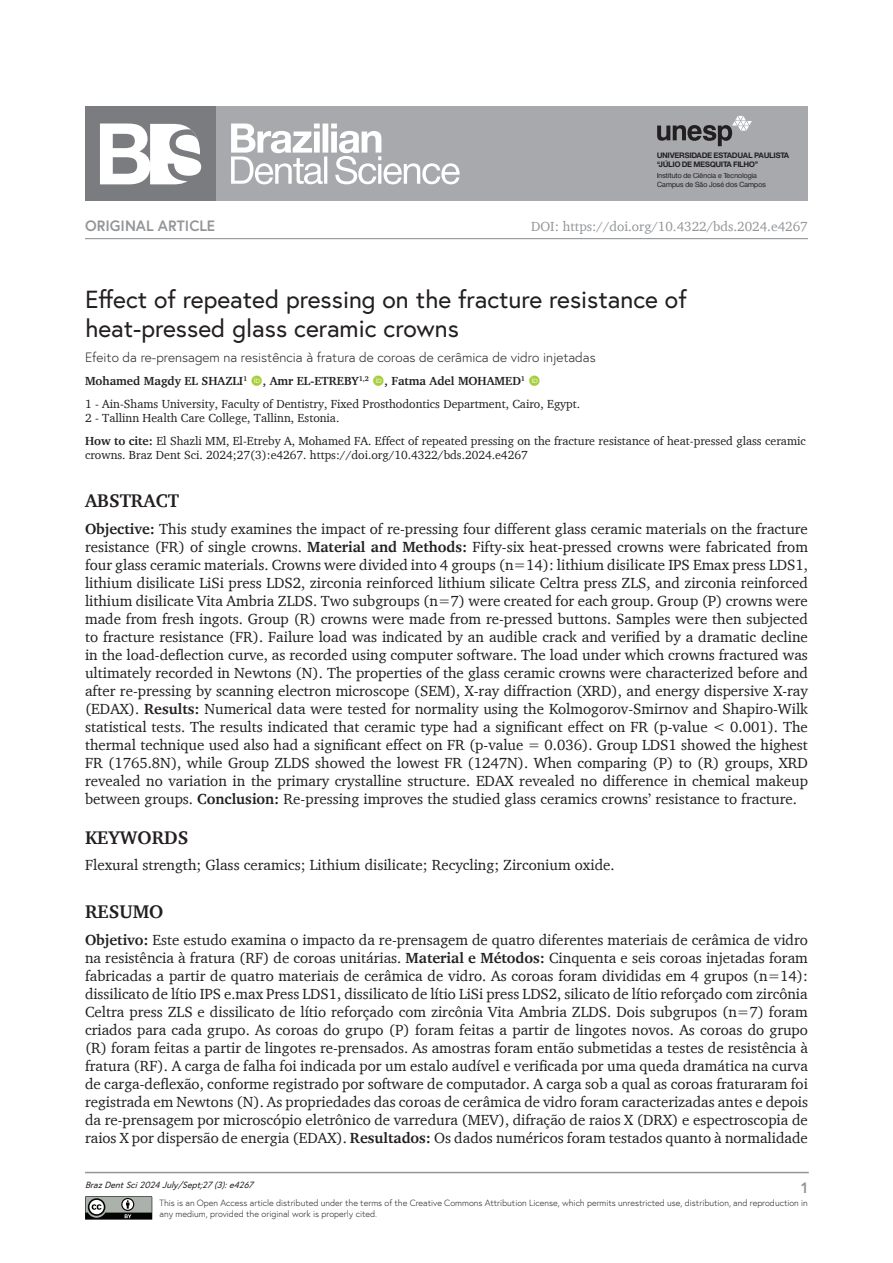
<style>
.page{position:relative;width:893px;height:1263px;background:#fff}
.page>*{position:absolute;margin:0;border:0;box-sizing:border-box;transform-origin:0 0}
.ArticleTitle{font:24.75px/29.7px "Europa";color:#231f20}
.AbstractTitle{font:700 18.75px "Charter";color:#231f20}
.KeywordsTitle{font:700 18.75px "Charter";color:#231f20}
.AbstractTitle-Trans1{font:700 18.75px "Charter";color:#231f20}
.Abstract{font:15px/18px "Charter";color:#231f20;text-align:justify}
.Abstract-Trans1{font:15px/18px "Charter";color:#231f20;text-align:justify}
.Keywords{font:15px "Charter";color:#231f20}
.t1{font:700 15px "Europa";color:#939598}
.ArticleTitle-Trans1{font:300 13.5px "Europa";color:#231f20}
.t2{font:13.5px "Charter";color:#939598}
.HowToCite{font:12px/14.4px "Charter";color:#231f20}
.Affiliations{font:12px "Charter";color:#231f20}
.Authors{font:700 12px "Charter";color:#231f20}
.t3{font:300 9px/10.8px "Europa";color:#231f20}
.t4{font:italic 9px "Europa";color:#231f20}
.t5{font:700 7.35px/8.7px "Sh Europa Nr 2";letter-spacing:.025em;color:#231f20}
.t6{font:6.9px/8.2px "Sh Europa Nr 2";letter-spacing:.025em;color:#231f20}
.s1{font-weight:700}
</style>
<div class="page">
<div style="left:85px;top:106px;width:723px;height:95px;background:#a8a9ad"></div>
<svg style="left:657px;top:116px;width:95px;height:30px"></svg>
<svg style="left:231px;top:124px;width:229px;height:60px"></svg>
<div style="left:85px;top:106px;width:131px;height:95px;background:#7a7c7f"></div>
<svg style="left:100px;top:124px;width:102px;height:60px"></svg>
<hr style="left:85px;top:238px;width:723px;height:1px;background:#939598">
<hr style="left:85px;top:1172px;width:724px;height:1px;background:#939598">
<svg style="left:85px;top:1196px;width:68px;height:24px;background:#787c78"></svg>
<p class="t5" style="left:657px;top:151px;width:134px">UNIVERSIDADE ESTADUAL PAULISTA “JÚLIO DE MESQUITA FILHO”</p>
<p class="t6" style="left:657px;top:172px;width:110px">Instituto de Ciência e Tecnologia<br>Campus de São José dos Campos</p>
<p class="t1" style="left:85px;top:215px;width:132px">ORIGINAL ARTICLE</p>
<p class="t2" style="left:531px;top:218px;width:278px">DOI: https://doi.org/10.4322/bds.2024.e4267</p>
<p class="ArticleTitle" style="left:85px;top:284px;width:603px">Effect of repeated pressing on the fracture resistance of heat-pressed glass ceramic crowns</p>
<p class="ArticleTitle-Trans1" style="left:85px;top:349px;width:512px">Efeito da re-prensagem na resistência à fratura de coroas de cerâmica de vidro injetadas</p>
<p class="Authors" style="left:85px;top:373px;width:164px">Mohamed Magdy EL SHAZLI<sup>1</sup></p>
<p class="Authors" style="left:263px;top:373px;width:108px">, Amr EL-ETREBY<sup>1,2</sup></p>
<p class="Authors" style="left:384px;top:373px;width:142px">, Fatma Adel MOHAMED<sup>1</sup></p>
<p class="Affiliations" style="left:85px;top:396px;width:497px">1 - Ain-Shams University, Faculty of Dentistry, Fixed Prosthodontics Department, Cairo, Egypt.</p>
<p class="Affiliations" style="left:85px;top:411px;width:256px">2 - Tallinn Health Care College, Tallinn, Estonia.</p>
<p class="HowToCite" style="left:85px;top:433px;width:722px"><span class="s1">How to cite:</span> El Shazli MM, El-Etreby A, Mohamed FA. Effect of repeated pressing on the fracture resistance of heat-pressed glass ceramic crowns. Braz Dent Sci. 2024;27(3):e4267. https://doi.org/10.4322/bds.2024.e4267</p>
<p class="AbstractTitle" style="left:85px;top:489px;width:95px">ABSTRACT</p>
<p class="Abstract" style="left:85px;top:519px;width:724px"><span class="s1">Objective:</span> This study examines the impact of re-pressing four different glass ceramic materials on the fracture resistance (FR) of single crowns. <span class="s1">Material and Methods:</span> Fifty-six heat-pressed crowns were fabricated from four glass ceramic materials. Crowns were divided into 4 groups (n=14): lithium disilicate IPS Emax press LDS1, lithium disilicate LiSi press LDS2, zirconia reinforced lithium silicate Celtra press ZLS, and zirconia reinforced lithium disilicate Vita Ambria ZLDS. Two subgroups (n=7) were created for each group. Group (P) crowns were made from fresh ingots. Group (R) crowns were made from re-pressed buttons. Samples were then subjected to fracture resistance (FR). Failure load was indicated by an audible crack and verified by a dramatic decline in the load-deflection curve, as recorded using computer software. The load under which crowns fractured was ultimately recorded in Newtons (N). The properties of the glass ceramic crowns were characterized before and after re-pressing by scanning electron microscope (SEM), X-ray diffraction (XRD), and energy dispersive X-ray (EDAX). <span class="s1">Results:</span> Numerical data were tested for normality using the Kolmogorov-Smirnov and Shapiro-Wilk statistical tests. The results indicated that ceramic type had a significant effect on FR (p-value &lt; 0.001). The thermal technique used also had a significant effect on FR (p-value = 0.036). Group LDS1 showed the highest FR (1765.8N), while Group ZLDS showed the lowest FR (1247N). When comparing (P) to (R) groups, XRD revealed no variation in the primary crystalline structure. EDAX revealed no difference in chemical makeup between groups. <span class="s1">Conclusion:</span> Re-pressing improves the studied glass ceramics crowns’ resistance to fracture.</p>
<p class="KeywordsTitle" style="left:85px;top:825px;width:105px">KEYWORDS</p>
<p class="Keywords" style="left:85px;top:855px;width:531px">Flexural strength; Glass ceramics; Lithium disilicate; Recycling; Zirconium oxide.</p>
<p class="AbstractTitle-Trans1" style="left:85px;top:900px;width:80px">RESUMO</p>
<p class="Abstract-Trans1" style="left:85px;top:930px;width:724px"><span class="s1">Objetivo:</span> Este estudo examina o impacto da re-prensagem de quatro diferentes materiais de cerâmica de vidro na resistência à fratura (RF) de coroas unitárias. <span class="s1">Material e Métodos:</span> Cinquenta e seis coroas injetadas foram fabricadas a partir de quatro materiais de cerâmica de vidro. As coroas foram divididas em 4 grupos (n=14): dissilicato de lítio IPS e.max Press LDS1, dissilicato de lítio LiSi press LDS2, silicato de lítio reforçado com zircônia Celtra press ZLS e dissilicato de lítio reforçado com zircônia Vita Ambria ZLDS. Dois subgrupos (n=7) foram criados para cada grupo. As coroas do grupo (P) foram feitas a partir de lingotes novos. As coroas do grupo (R) foram feitas a partir de lingotes re-prensados. As amostras foram então submetidas a testes de resistência à fratura (RF). A carga de falha foi indicada por um estalo audível e verificada por uma queda dramática na curva de carga-deflexão, conforme registrado por software de computador. A carga sob a qual as coroas fraturaram foi registrada em Newtons (N). As propriedades das coroas de cerâmica de vidro foram caracterizadas antes e depois da re-prensagem por microscópio eletrônico de varredura (MEV), difração de raios X (DRX) e espectroscopia de raios X por dispersão de energia (EDAX). <span class="s1">Resultados:</span> Os dados numéricos foram testados quanto à normalidade</p>
<p class="t4" style="left:85px;top:1179px;width:173px">BrazDentSci2024July/Sept;27(3):e4267</p>
<p class="t3" style="left:159px;top:1198px;width:650px">This is an Open Access article distributed under the terms of the Creative Commons Attribution License, which permits unrestricted use, distribution, and reproduction in any medium, provided the original work is properly cited.</p>
<p class="t1" style="left:801px;top:1177px;width:8px">1</p>
</div>
